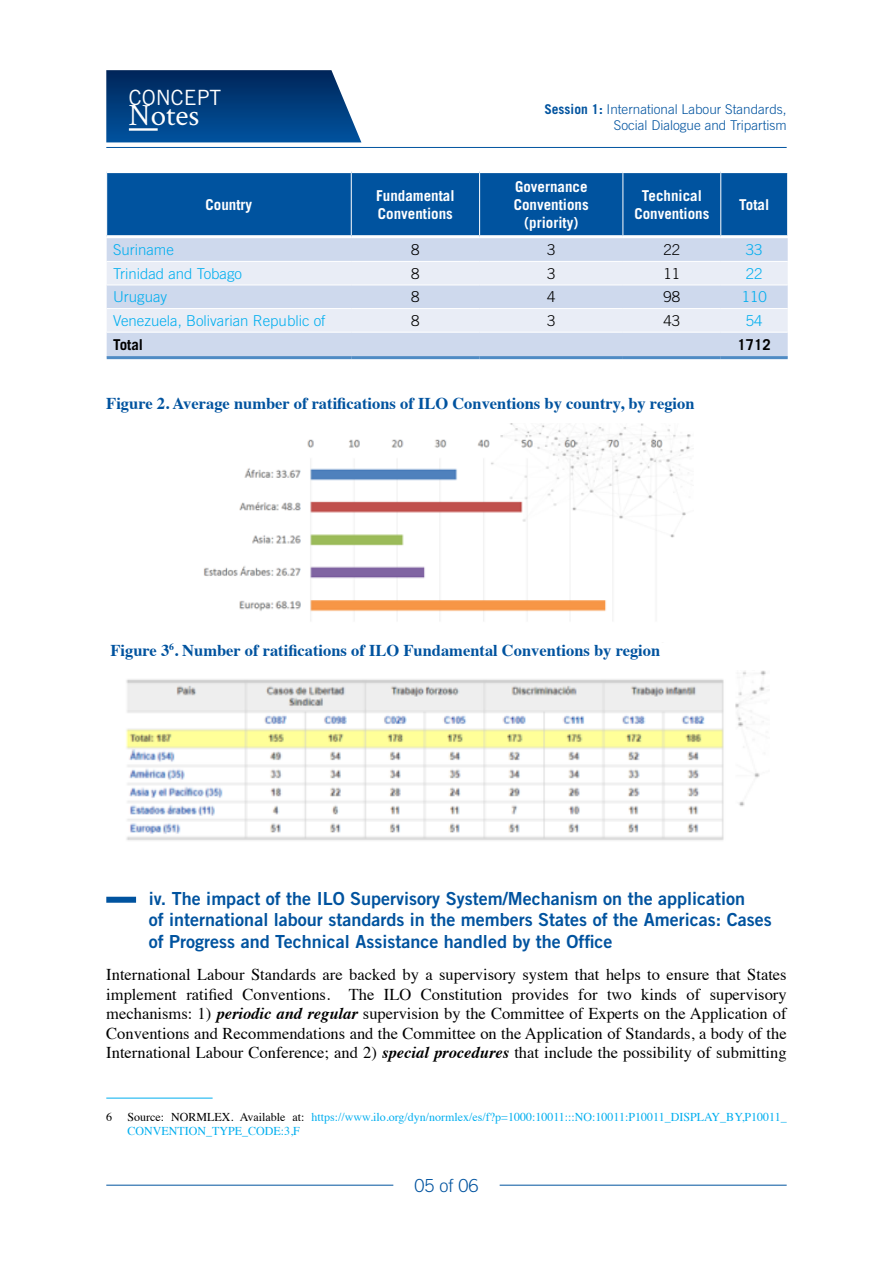
<style>
.page{position:relative;width:893px;height:1263px;background:#fff}
.page>*{position:absolute;margin:0;border:0;box-sizing:border-box;transform-origin:0 0}
.t1{font:30.9px "Crimson Text";color:#fff}
.t2{font:21px "Trade Gothic LT Std";color:#fff}
.t3{font:18px/21.6px "Trade Gothic LT Std Bd 2";color:#00539f}
.t4{font:300 18px "Trade Gothic LT Std";color:#00539f}
.t5{font:16.5px/19.5px "Times";color:#000;text-align:justify}
.t6{font:700 16.5px "Times";color:#00539f}
.t7{font:700 15px/18px "Trade Gothic LT Std";color:#fff;text-align:center}
.t8{font:300 15px "Trade Gothic LT Std";color:#00aeef}
.t9{font:300 15px "Trade Gothic LT Std";color:#000}
.t10{font:700 15px "Trade Gothic LT Std";color:#000}
.t11{font:300 13.5px "Trade Gothic LT Std";color:#00539f}
.t12{font:12px/14.4px "Times";color:#00aeef}
.t13{font:12px "Times";color:#000}
.s1{font-weight:700}
.s2{font-weight:700;font-style:italic}
.s3{color:#000}
</style>
<div class="page">
<hr style="left:106px;top:1185px;width:287px;height:1px;background:#00539f">
<hr style="left:500px;top:1185px;width:287px;height:1px;background:#00539f">
<hr style="left:106px;top:147px;width:681px;height:1px;background:#00539f">
<svg style="left:106px;top:70px;width:255px;height:72px;background:#0f4884"></svg>
<hr style="left:129px;top:128px;width:29px;height:3px;background:#fff">
<div style="left:106px;top:897px;width:30px;height:6px;background:#00539f"></div>
<div style="left:107px;top:173px;width:680px;height:62px;background:#00539f"></div>
<div style="left:107px;top:238px;width:681px;height:118px;background:#ced9ed"></div>
<svg style="left:107px;top:262px;width:681px;height:70px;background:#e0e6f3"></svg>
<hr style="left:351px;top:173px;width:1px;height:62px;background:#fff">
<hr style="left:622px;top:173px;width:1px;height:62px;background:#fff">
<hr style="left:720px;top:173px;width:1px;height:62px;background:#fff">
<hr style="left:107px;top:261px;width:244px;height:1px;background:#fff">
<hr style="left:351px;top:261px;width:129px;height:1px;background:#fff">
<hr style="left:480px;top:261px;width:143px;height:1px;background:#fff">
<hr style="left:623px;top:261px;width:98px;height:1px;background:#fff">
<hr style="left:721px;top:261px;width:67px;height:1px;background:#fff">
<hr style="left:107px;top:285px;width:244px;height:1px;background:#fff">
<hr style="left:351px;top:285px;width:129px;height:1px;background:#fff">
<hr style="left:480px;top:285px;width:143px;height:1px;background:#fff">
<hr style="left:623px;top:285px;width:98px;height:1px;background:#fff">
<hr style="left:721px;top:285px;width:67px;height:1px;background:#fff">
<hr style="left:107px;top:308px;width:244px;height:1px;background:#fff">
<hr style="left:351px;top:308px;width:129px;height:1px;background:#fff">
<hr style="left:480px;top:308px;width:143px;height:1px;background:#fff">
<hr style="left:623px;top:308px;width:98px;height:1px;background:#fff">
<hr style="left:721px;top:308px;width:67px;height:1px;background:#fff">
<hr style="left:107px;top:332px;width:244px;height:1px;background:#fff">
<hr style="left:351px;top:332px;width:129px;height:1px;background:#fff">
<hr style="left:480px;top:332px;width:143px;height:1px;background:#fff">
<hr style="left:623px;top:332px;width:98px;height:1px;background:#fff">
<hr style="left:721px;top:332px;width:67px;height:1px;background:#fff">
<hr style="left:479px;top:173px;width:1px;height:62px;background:#fff">
<hr style="left:107px;top:356px;width:244px;height:3px;background:#4f8bc4">
<hr style="left:351px;top:356px;width:129px;height:3px;background:#4f8bc4">
<hr style="left:480px;top:356px;width:143px;height:3px;background:#4f8bc4">
<hr style="left:623px;top:356px;width:98px;height:3px;background:#4f8bc4">
<hr style="left:721px;top:356px;width:67px;height:3px;background:#4f8bc4">
<img style="left:204px;top:423px;width:489px;height:198px">
<img style="left:126px;top:670px;width:640px;height:171px">
<hr style="left:106px;top:1098px;width:107px;height:1px;background:#00aeef">
<p class="t2" style="left:129px;top:85px;width:94px">CONCEPT</p>
<h1 class="t1" style="left:129px;top:94px;width:72px">Notes</h1>
<p class="t11" style="left:544px;top:101px;width:244px"><span class="s1">Session 1:</span> International Labour Standards,</p>
<p class="t11" style="left:614px;top:117px;width:174px">Social Dialogue and Tripartism</p>
<p class="t7" style="left:206px;top:195px;width:48px">Country</p>
<p class="t7" style="left:376px;top:186px;width:80px;text-align:left">Fundamental<br>Conventions</p>
<p class="t7" style="left:514px;top:177px;width:76px">Governance<br>Conventions (priority)</p>
<p class="t7" style="left:634px;top:186px;width:76px">Technical<br>Conventions</p>
<p class="t7" style="left:739px;top:195px;width:32px">Total</p>
<p class="t8" style="left:113px;top:241px;width:62px">Suriname</p>
<p class="t9" style="left:411px;top:241px;width:10px">8</p>
<p class="t9" style="left:547px;top:241px;width:10px">3</p>
<p class="t9" style="left:663px;top:241px;width:18px">22</p>
<p class="t8" style="left:746px;top:241px;width:18px">33</p>
<p class="t8" style="left:113px;top:264px;width:130px">Trinidad and Tobago</p>
<p class="t9" style="left:411px;top:264px;width:10px">8</p>
<p class="t9" style="left:547px;top:264px;width:10px">3</p>
<p class="t9" style="left:663px;top:264px;width:18px">11</p>
<p class="t8" style="left:746px;top:264px;width:18px">22</p>
<p class="t8" style="left:113px;top:288px;width:56px">Uruguay</p>
<p class="t9" style="left:411px;top:288px;width:10px">8</p>
<p class="t9" style="left:547px;top:288px;width:10px">4</p>
<p class="t9" style="left:663px;top:288px;width:18px">98</p>
<p class="t8" style="left:742px;top:288px;width:27px">110</p>
<p class="t8" style="left:113px;top:311px;width:214px">Venezuela, Bolivarian Republic of</p>
<p class="t9" style="left:411px;top:311px;width:10px">8</p>
<p class="t9" style="left:547px;top:311px;width:10px">3</p>
<p class="t9" style="left:663px;top:311px;width:18px">43</p>
<p class="t8" style="left:746px;top:311px;width:18px">54</p>
<p class="t10" style="left:113px;top:336px;width:32px">Total</p>
<p class="t10" style="left:737px;top:336px;width:35px">1712</p>
<p class="t6" style="left:106px;top:388px;width:590px">Figure 2. Average number of ratifications of ILO Conventions by country, by region</p>
<p class="t6" style="left:110px;top:635px;width:551px">Figure 3<sup>6</sup>. Number of ratifications of ILO Fundamental Conventions by region</p>
<p class="t3" style="left:149px;top:887px;width:624px">iv. The impact of the ILO Supervisory System/Mechanism on the application<br>of international labour standards in the members States of the Americas: Cases of Progress and Technical Assistance handled by the Office</p>
<p class="t5" style="left:106px;top:963px;width:682px">International Labour Standards are backed by a supervisory system that helps to ensure that States implement ratified Conventions. The ILO Constitution provides for two kinds of supervisory mechanisms: 1) <span class="s2">periodic and regular</span> supervision by the Committee of Experts on the Application of Conventions and Recommendations and the Committee on the Application of Standards, a body of the International Labour Conference; and 2) <span class="s2">special procedures</span> that include the possibility of submitting</p>
<p class="t13" style="left:106px;top:1106px;width:7px">6</p>
<p class="t12" style="left:128px;top:1109px;width:661px"><span class="s3">Source: NORMLEX. Available at:</span> https://www.ilo.org/dyn/normlex/es/f?p=1000:10011:::NO:10011:P10011_DISPLAY_BY,P10011_<br>CONVENTION_TYPE_CODE:3,F</p>
<p class="t4" style="left:414px;top:1174px;width:66px">05 of 06</p>
</div>
